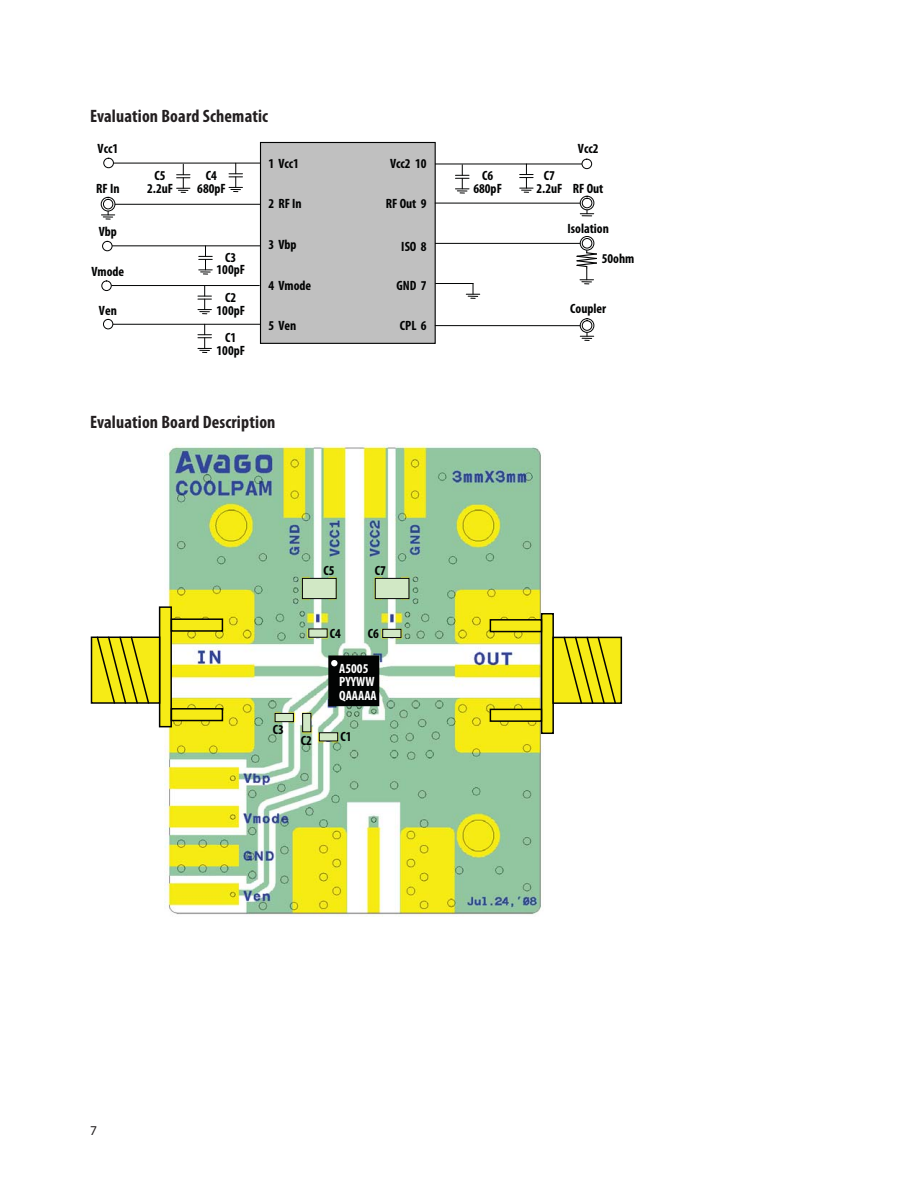
<style>
.page{position:relative;width:918px;height:1188px;background:#fff}
.page>*{position:absolute;margin:0;border:0;box-sizing:border-box;transform-origin:0 0}
.t1{font:700 condensed 18px "Myriad Pro";letter-spacing:.01em;color:#231f20}
.t2{font:700 condensed 13.5px/12.6px "Myriad Pro";color:#020303;text-align:center}
.t3{font:700 condensed 13.5px/13.5px "Myriad Pro";color:#fff}
.t4{font:13.5px "Myriad Pro";color:#231f20}
</style>
<div class="page">
<svg style="left:101px;top:207px;width:14px;height:13px"></svg>
<hr style="left:113px;top:204px;width:147px;height:1px;background:#020303">
<svg style="left:101px;top:197px;width:14px;height:14px"></svg>
<div style="left:101px;top:197px;width:14px;height:14px;border:1px solid #020303;border-radius:50%"></div>
<hr style="left:435px;top:243px;width:147px;height:1px;background:#020303">
<svg style="left:580px;top:236px;width:14px;height:14px"></svg>
<div style="left:580px;top:236px;width:14px;height:14px;border:1px solid #020303;border-radius:50%"></div>
<hr style="left:436px;top:283px;width:37px;height:1px;background:#020303">
<hr style="left:435px;top:164px;width:147px;height:1px;background:#020303">
<div style="left:261px;top:142px;width:174px;height:201px;background:#c0c0c0"></div>
<div style="left:260px;top:142px;width:176px;height:202px;border:1px solid #020303"></div>
<hr style="left:113px;top:324px;width:147px;height:1px;background:#020303">
<div style="left:103px;top:319px;width:10px;height:10px;border:1px solid #020303;border-radius:50%"></div>
<hr style="left:113px;top:163px;width:148px;height:1px;background:#020303">
<div style="left:101px;top:281px;width:11px;height:10px;border:1px solid #020303;border-radius:50%"></div>
<div style="left:103px;top:199px;width:10px;height:10px;background:#fff;border-radius:50%"></div>
<div style="left:103px;top:199px;width:10px;height:10px;border:1px solid #020303;border-radius:50%"></div>
<div style="left:103px;top:158px;width:11px;height:10px;border:1px solid #020303;border-radius:50%"></div>
<div style="left:582px;top:239px;width:10px;height:9px;background:#fff;border-radius:50%"></div>
<div style="left:582px;top:238px;width:10px;height:10px;border:1px solid #020303;border-radius:50%"></div>
<div style="left:582px;top:159px;width:10px;height:10px;border:1px solid #020303;border-radius:50%"></div>
<svg style="left:520px;top:164px;width:13px;height:29px"></svg>
<svg style="left:466px;top:284px;width:14px;height:15px"></svg>
<svg style="left:198px;top:324px;width:13px;height:29px"></svg>
<svg style="left:198px;top:286px;width:13px;height:28px"></svg>
<svg style="left:455px;top:165px;width:14px;height:29px"></svg>
<svg style="left:229px;top:163px;width:14px;height:29px"></svg>
<svg style="left:177px;top:164px;width:13px;height:29px"></svg>
<hr style="left:112px;top:285px;width:147px;height:1px;background:#020303">
<div style="left:102px;top:241px;width:10px;height:10px;border:1px solid #020303;border-radius:50%"></div>
<svg style="left:199px;top:246px;width:13px;height:29px"></svg>
<hr style="left:112px;top:245px;width:148px;height:1px;background:#020303">
<svg style="left:580px;top:206px;width:14px;height:10px"></svg>
<hr style="left:435px;top:203px;width:147px;height:1px;background:#020303">
<svg style="left:580px;top:196px;width:14px;height:14px"></svg>
<div style="left:580px;top:196px;width:14px;height:14px;border:1px solid #020303;border-radius:50%"></div>
<div style="left:582px;top:198px;width:10px;height:10px;background:#fff;border-radius:50%"></div>
<div style="left:582px;top:198px;width:10px;height:10px;border:1px solid #020303;border-radius:50%"></div>
<svg style="left:580px;top:328px;width:14px;height:13px"></svg>
<hr style="left:435px;top:325px;width:147px;height:1px;background:#020303">
<svg style="left:580px;top:319px;width:14px;height:13px"></svg>
<div style="left:580px;top:318px;width:14px;height:15px;border:1px solid #020303;border-radius:50%"></div>
<div style="left:582px;top:321px;width:10px;height:9px;background:#fff;border-radius:50%"></div>
<div style="left:582px;top:320px;width:10px;height:11px;border:1px solid #020303;border-radius:50%"></div>
<svg style="left:576px;top:251px;width:21px;height:33px"></svg>
<img style="left:164px;top:445px;width:380px;height:471px">
<div style="left:542px;top:614px;width:11px;height:119px;background:#f6eb16"></div>
<div style="left:541px;top:613px;width:13px;height:121px;border:2px solid #020303"></div>
<div style="left:490px;top:709px;width:51px;height:12px;background:#f6eb16"></div>
<div style="left:490px;top:709px;width:52px;height:13px;border:2px solid #020303"></div>
<div style="left:490px;top:620px;width:51px;height:12px;background:#f6eb16"></div>
<div style="left:490px;top:619px;width:52px;height:13px;border:2px solid #020303"></div>
<div style="left:553px;top:637px;width:68px;height:66px;background:#f6eb16"></div>
<div style="left:552px;top:637px;width:70px;height:67px;border:2px solid #020303"></div>
<svg style="left:562px;top:636px;width:55px;height:68px"></svg>
<div style="left:160px;top:607px;width:11px;height:120px;background:#f6eb16"></div>
<div style="left:159px;top:606px;width:13px;height:121px;border:2px solid #020303"></div>
<div style="left:171px;top:619px;width:51px;height:12px;background:#f6eb16"></div>
<div style="left:171px;top:618px;width:52px;height:14px;border:2px solid #020303"></div>
<div style="left:171px;top:709px;width:51px;height:12px;background:#f6eb16"></div>
<div style="left:171px;top:708px;width:52px;height:13px;border:2px solid #020303"></div>
<div style="left:92px;top:637px;width:68px;height:66px;background:#f6eb16"></div>
<div style="left:91px;top:637px;width:69px;height:67px;border:2px solid #020303"></div>
<svg style="left:96px;top:636px;width:54px;height:68px"></svg>
<div style="left:329px;top:656px;width:50px;height:50px;background:#020303"></div>
<div style="left:328px;top:656px;width:51px;height:50px;border:1px solid #020303"></div>
<div style="left:383px;top:629px;width:18px;height:9px;background:#d1e8c5"></div>
<div style="left:383px;top:629px;width:18px;height:9px;border:1px solid #020303"></div>
<div style="left:375px;top:578px;width:34px;height:21px;background:#d1e8c5"></div>
<div style="left:375px;top:578px;width:34px;height:21px;border:1px solid #020303"></div>
<div style="left:302px;top:578px;width:34px;height:21px;background:#d1e8c5"></div>
<div style="left:302px;top:578px;width:34px;height:21px;border:1px solid #020303"></div>
<div style="left:319px;top:733px;width:19px;height:8px;background:#d1e8c5"></div>
<div style="left:319px;top:733px;width:19px;height:8px;border:1px solid #020303"></div>
<div style="left:303px;top:713px;width:8px;height:19px;background:#d1e8c5"></div>
<div style="left:302px;top:713px;width:9px;height:19px;border:1px solid #020303"></div>
<div style="left:275px;top:713px;width:18px;height:9px;background:#d1e8c5"></div>
<div style="left:275px;top:713px;width:19px;height:9px;border:1px solid #020303"></div>
<div style="left:309px;top:629px;width:18px;height:8px;background:#d1e8c5"></div>
<div style="left:331px;top:660px;width:7px;height:6px;background:#fff;border-radius:50%"></div>
<h1 class="t1" style="left:90px;top:109px;width:180px">Evaluation Board Schematic</h1>
<p class="t2" style="left:98px;top:144px;width:22px">Vcc1</p>
<p class="t2" style="left:578px;top:144px;width:22px">Vcc2</p>
<p class="t2" style="left:96px;top:183px;width:25px">RF In</p>
<p class="t2" style="left:99px;top:226px;width:20px">Vbp</p>
<p class="t2" style="left:92px;top:266px;width:34px">Vmode</p>
<p class="t2" style="left:99px;top:305px;width:19px">Ven</p>
<p class="t2" style="left:147px;top:170px;width:28px">C5<br>2.2uF</p>
<p class="t2" style="left:197px;top:170px;width:30px">C4<br>680pF</p>
<p class="t2" style="left:217px;top:252px;width:30px">C3<br>100pF</p>
<p class="t2" style="left:217px;top:292px;width:30px">C2<br>100pF</p>
<p class="t2" style="left:217px;top:332px;width:30px">C1<br>100pF</p>
<p class="t2" style="left:268px;top:158px;width:32px">1 Vcc1</p>
<p class="t2" style="left:268px;top:199px;width:35px">2 RF In</p>
<p class="t2" style="left:268px;top:239px;width:30px">3 Vbp</p>
<p class="t2" style="left:268px;top:280px;width:44px">4 Vmode</p>
<p class="t2" style="left:268px;top:320px;width:29px">5 Ven</p>
<h1 class="t1" style="left:90px;top:415px;width:187px">Evaluation Board Description</h1>
<p class="t2" style="left:390px;top:158px;width:38px">Vcc2 10</p>
<p class="t2" style="left:386px;top:198px;width:42px">RF Out 9</p>
<p class="t2" style="left:401px;top:241px;width:27px">ISO 8</p>
<p class="t2" style="left:397px;top:280px;width:32px">GND 7</p>
<p class="t2" style="left:400px;top:320px;width:28px">CPL 6</p>
<p class="t2" style="left:482px;top:170px;width:13px">C6</p>
<p class="t2" style="left:544px;top:170px;width:13px">C7</p>
<p class="t2" style="left:473px;top:183px;width:30px">680pF</p>
<p class="t2" style="left:537px;top:183px;width:28px">2.2uF</p>
<p class="t2" style="left:573px;top:183px;width:32px">RF Out</p>
<p class="t2" style="left:567px;top:224px;width:43px">Isolation</p>
<p class="t2" style="left:602px;top:253px;width:34px">50ohm</p>
<p class="t2" style="left:570px;top:303px;width:37px">Coupler</p>
<p class="t2" style="left:323px;top:565px;width:13px">C5</p>
<p class="t2" style="left:375px;top:566px;width:13px">C7</p>
<p class="t2" style="left:273px;top:724px;width:13px">C3</p>
<p class="t2" style="left:301px;top:735px;width:13px">C2</p>
<p class="t2" style="left:330px;top:628px;width:13px">C4</p>
<p class="t2" style="left:368px;top:628px;width:13px">C6</p>
<p class="t3" style="left:339px;top:662px;width:39px">A5005<br>PYYWW<br>QAAAAA</p>
<p class="t2" style="left:340px;top:731px;width:13px">C1</p>
<p class="t4" style="left:90px;top:1125px;width:8px">7</p>
</div>
